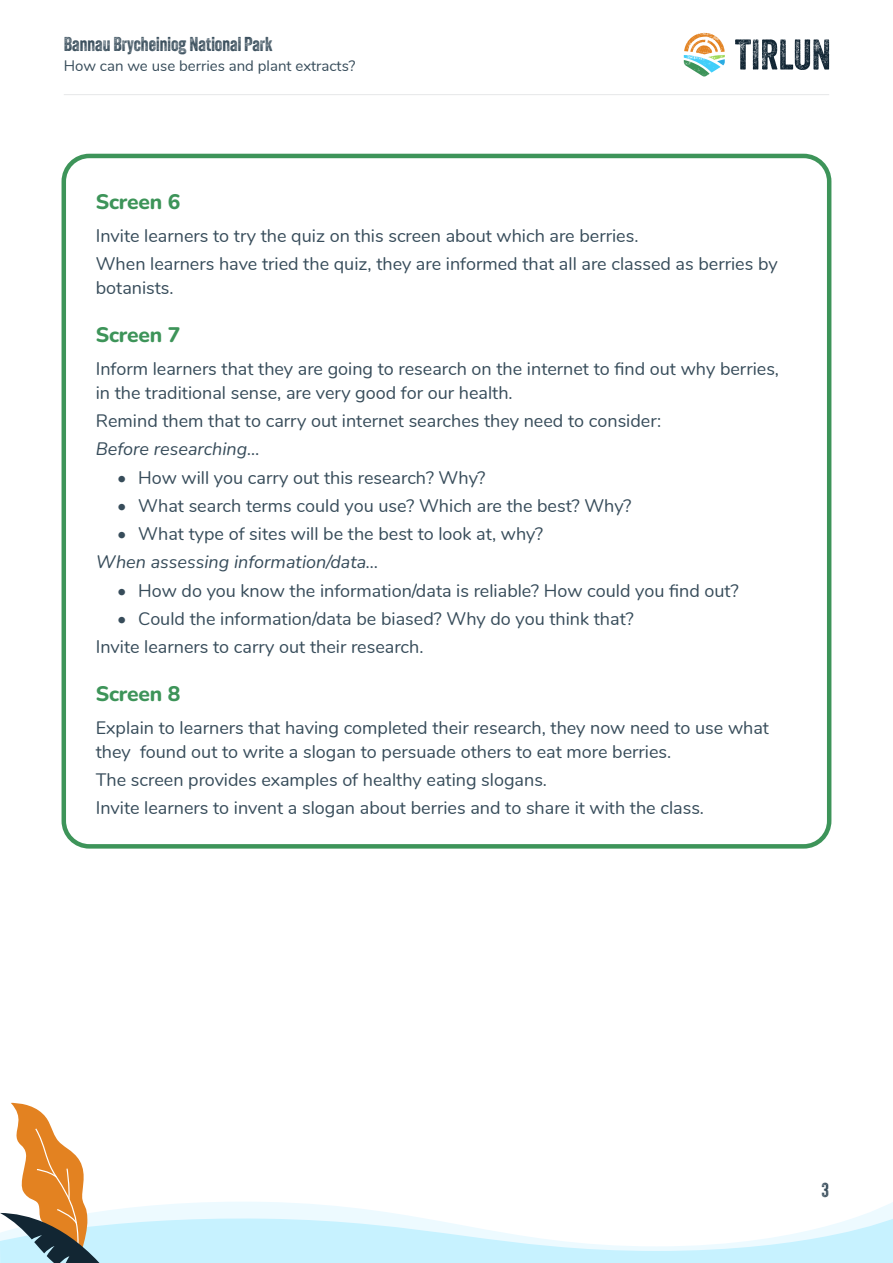
<style>
.page{position:relative;width:893px;height:1263px;background:#fff}
.page>*{position:absolute;margin:0;border:0;box-sizing:border-box;transform-origin:0 0}
.Page_section_heading{font:800 21px "Nunito";letter-spacing:-.01em;color:#3d9459}
.t1{font:19.5px "Veneer Two";color:#374c5a}
.Body_text{font:18px/24px "Nunito";color:#374c5a}
.Body_text-2{font:italic 18px "Nunito";color:#374c5a}
.Paragraph_Style_1{font:18px "Nunito";color:#374c5a}
.t2{font:15px "Nunito";color:#374c5a}
</style>
<div class="page">
<svg style="left:735px;top:39px;width:94px;height:31px"></svg>
<svg style="left:684px;top:33px;width:41px;height:44px"></svg>
<hr style="left:64px;top:94px;width:765px;height:1px;background:#e6e7e9">
<div style="left:62px;top:154px;width:769px;height:695px;border:4px solid #3d9459;border-radius:26px"></div>
<svg style="left:0;top:1102px;width:893px;height:161px"></svg>
<p class="t1" style="left:64px;top:32px;width:210px">Bannau Brycheiniog National Park</p>
<p class="t2" style="left:64px;top:54px;width:293px">How can we use berries and plant extracts?</p>
<p class="Page_section_heading" style="left:96px;top:187px;width:86px">Screen 6</p>
<p class="Body_text" style="left:96px;top:222px;width:544px">Invite learners to try the quiz on this screen about which are berries.</p>
<p class="Body_text" style="left:96px;top:251px;width:683px">When learners have tried the quiz, they are informed that all are classed as berries by botanists.</p>
<p class="Page_section_heading" style="left:96px;top:320px;width:86px">Screen 7</p>
<p class="Body_text" style="left:96px;top:355px;width:685px">Inform learners that they are going to research on the internet to find out why berries, in the traditional sense, are very good for our health.</p>
<p class="Body_text" style="left:96px;top:408px;width:567px">Remind them that to carry out internet searches they need to consider:</p>
<p class="Body_text-2" style="left:96px;top:436px;width:165px">Before researching…</p>
<p class="Body_text" style="left:117px;top:464px;width:370px">• How will you carry out this research? Why?</p>
<p class="Body_text" style="left:117px;top:492px;width:516px">• What search terms could you use? Which are the best? Why?</p>
<p class="Body_text" style="left:117px;top:521px;width:428px">• What type of sites will be the best to look at, why?</p>
<p class="Body_text-2" style="left:96px;top:549px;width:284px">When assessing information/data…</p>
<p class="Body_text" style="left:117px;top:577px;width:623px">• How do you know the information/data is reliable? How could you find out?</p>
<p class="Body_text" style="left:117px;top:605px;width:518px">• Could the information/data be biased? Why do you think that?</p>
<p class="Paragraph_Style_1" style="left:96px;top:634px;width:329px">Invite learners to carry out their research.</p>
<p class="Page_section_heading" style="left:96px;top:679px;width:86px">Screen 8</p>
<p class="Body_text" style="left:96px;top:714px;width:675px">Explain to learners that having completed their research, they now need to use what they found out to write a slogan to persuade others to eat more berries.</p>
<p class="Body_text" style="left:96px;top:767px;width:453px">The screen provides examples of healthy eating slogans.</p>
<p class="Body_text" style="left:96px;top:795px;width:610px">Invite learners to invent a slogan about berries and to share it with the class.</p>
<p class="t1" style="left:822px;top:1178px;width:9px">3</p>
</div>
